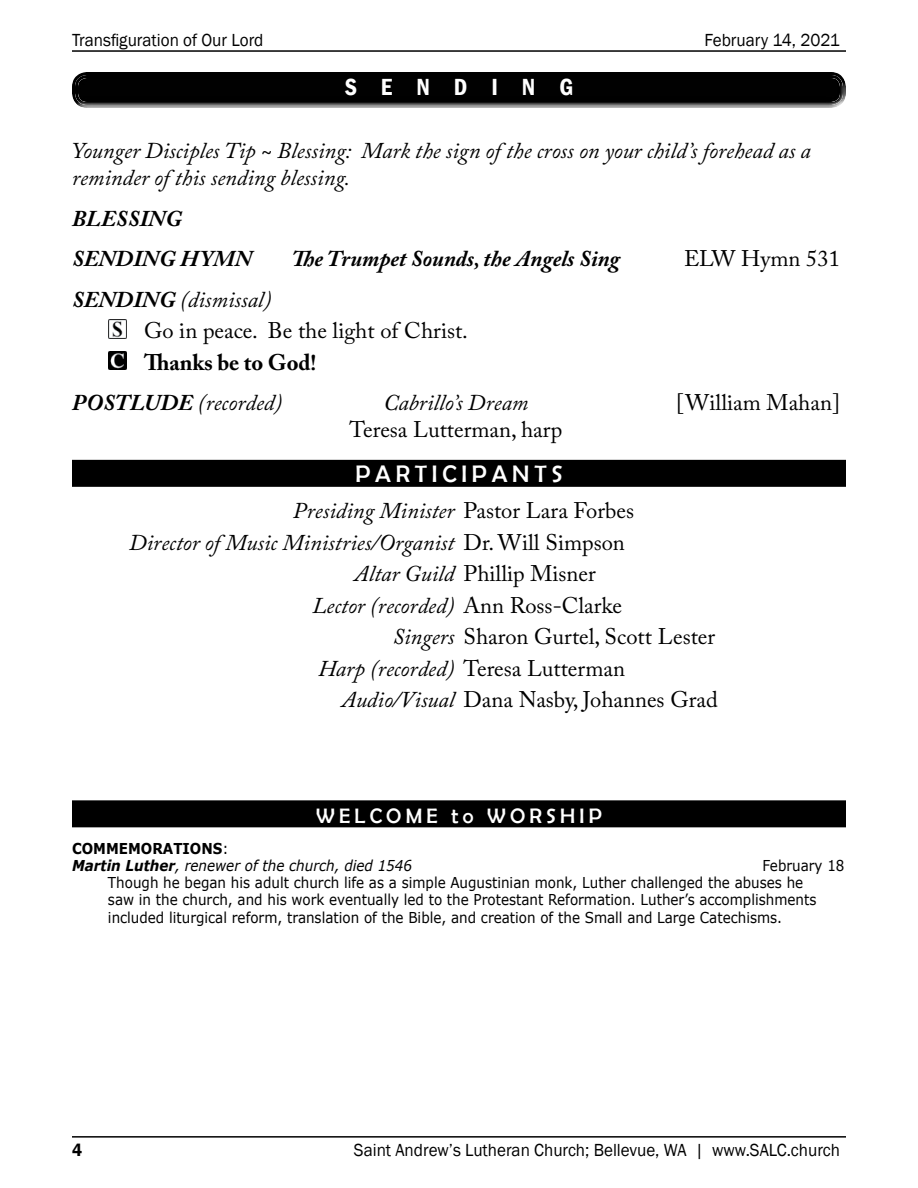
<style>
.page{position:relative;width:918px;height:1188px;background:#fff}
.page>*{position:absolute;margin:0;border:0;box-sizing:border-box;transform-origin:0 0}
.t1{font:24px "Berlin Sans FB";letter-spacing:.2em;color:#fff}
.t2{font:600 condensed 24px "Franklin Gothic";letter-spacing:1em;color:#fff}
.t3{font:italic 22.5px/27px "Adobe Caslon Pro";color:#000}
.t4{font:22.5px/31.5px "Adobe Caslon Pro";color:#000}
.t5{font:italic 700 22.5px/40.5px "Adobe Caslon Pro";color:#000}
.t6{font:700 22.5px/40.5px "Adobe Caslon Pro";color:#000}
.t7{font:21px "Berlin Sans FB";letter-spacing:.2em;color:#fff}
.t8{font:18px "Franklin Gothic";color:#000;scale:.95 1}
.t9{font:600 18px "Franklin Gothic";color:#000;scale:.95 1}
.t10{font:15px/17.2px "Verdana";color:#000;scale:.9 1}
.t11{font:italic 15px/17.2px "Verdana";color:#000;scale:.9 1}
.s1{font-weight:700;font-style:italic}
.s2{font-style:italic}
.s3{font-weight:400;font-style:italic}
.s4{font-style:normal}
.s5{font-weight:700;font-style:normal}
.s6{font-weight:700}
</style>
<div class="page">
<hr style="left:72px;top:1136px;width:774px;height:2px;background:#000">
<hr style="left:72px;top:50px;width:774px;height:2px;background:#000">
<svg style="left:78px;top:105px;width:761px;height:3px;background:#a3a3a3"></svg>
<div style="left:71px;top:65px;width:775px;height:40px;background:#000;opacity:.75"></div>
<img style="left:108px;top:320px;width:18px;height:18px">
<img style="left:108px;top:351px;width:19px;height:19px">
<div style="left:72px;top:460px;width:774px;height:27px;background:#000"></div>
<div style="left:72px;top:800px;width:774px;height:27px;background:#000"></div>
<p class="t8" style="left:72px;top:29px;width:203px">Transfiguration of Our Lord</p>
<p class="t8" style="left:705px;top:29px;width:144px">February 14, 2021</p>
<h1 class="t2" style="left:345px;top:71px;width:230px">SENDING</h1>
<h2 class="t3" style="left:72px;top:137px;width:740px">Younger Disciples Tip ~ Blessing: Mark the sign of the cross on your child’s forehead as a reminder of this sending blessing.</h2>
<h2 class="t5" style="left:72px;top:198px;width:181px">BLESSING<br>SENDING HYMN</h2>
<h2 class="t5" style="left:292px;top:238px;width:330px">The Trumpet Sounds, the Angels Sing</h2>
<h2 class="t4" style="left:684px;top:243px;width:157px">ELW Hymn 531</h2>
<h2 class="t4" style="left:144px;top:283px;width:325px;text-indent:-72px"><span class="s1">SENDING</span> <span class="s2">(dismissal)<br></span>Go in peace. Be the light of Christ.</h2>
<h2 class="t6" style="left:72px;top:342px;width:246px;text-indent:72px">Thanks be to God!<br><span class="s2">POSTLUDE</span> <span class="s3">(recorded)</span></h2>
<h2 class="t3" style="left:384px;top:389px;width:146px">Cabrillo’s Dream</h2>
<h2 class="t4" style="left:676px;top:387px;width:165px">[William Mahan]</h2>
<h2 class="t4" style="left:350px;top:414px;width:214px">Teresa Lutterman, harp</h2>
<h1 class="t1" style="left:355px;top:461px;width:209px">PARTICIPANTS</h1>
<h2 class="t3" style="left:293px;top:497px;width:343px">Presiding Minister <span class="s4">Pastor Lara Forbes</span></h2>
<h2 class="t3" style="left:129px;top:529px;width:497px">Director of Music Ministries/Organist <span class="s4">Dr. Will Simpson</span></h2>
<h2 class="t4" style="left:355px;top:558px;width:243px"><span class="s2">Altar Guild</span> Phillip Misner</h2>
<h2 class="t3" style="left:313px;top:592px;width:311px">Lector (recorded) <span class="s4">Ann Ross-Clarke</span></h2>
<h2 class="t4" style="left:393px;top:621px;width:324px"><span class="s2">Singers</span> Sharon Gurtel, Scott Lester</h2>
<h2 class="t4" style="left:318px;top:652px;width:308px"><span class="s2">Harp (recorded)</span> Teresa Lutterman</h2>
<h2 class="t4" style="left:342px;top:684px;width:377px"><span class="s2">Audio/Visual</span> Dana Nasby, Johannes Grad</h2>
<h3 class="t7" style="left:316px;top:804px;width:287px">WELCOME to WORSHIP</h3>
<p class="t11" style="left:72px;top:839px;width:379px"><span class="s5">COMMEMORATIONS</span><span class="s4">:<br></span><span class="s6">Martin Luther</span>, renewer of the church, died 1546</p>
<p class="t10" style="left:108px;top:857px;width:820px;text-indent:655px">February 18<br>Though he began his adult church life as a simple Augustinian monk, Luther challenged the abuses he<br>saw in the church, and his work eventually led to the Protestant Reformation. Luther’s accomplishments included liturgical reform, translation of the Bible, and creation of the Small and Large Catechisms.</p>
<p class="t9" style="left:72px;top:1138px;width:12px">4</p>
<p class="t8" style="left:354px;top:1138px;width:513px">Saint Andrew’s Lutheran Church; Bellevue, WA | www.SALC.church</p>
</div>
